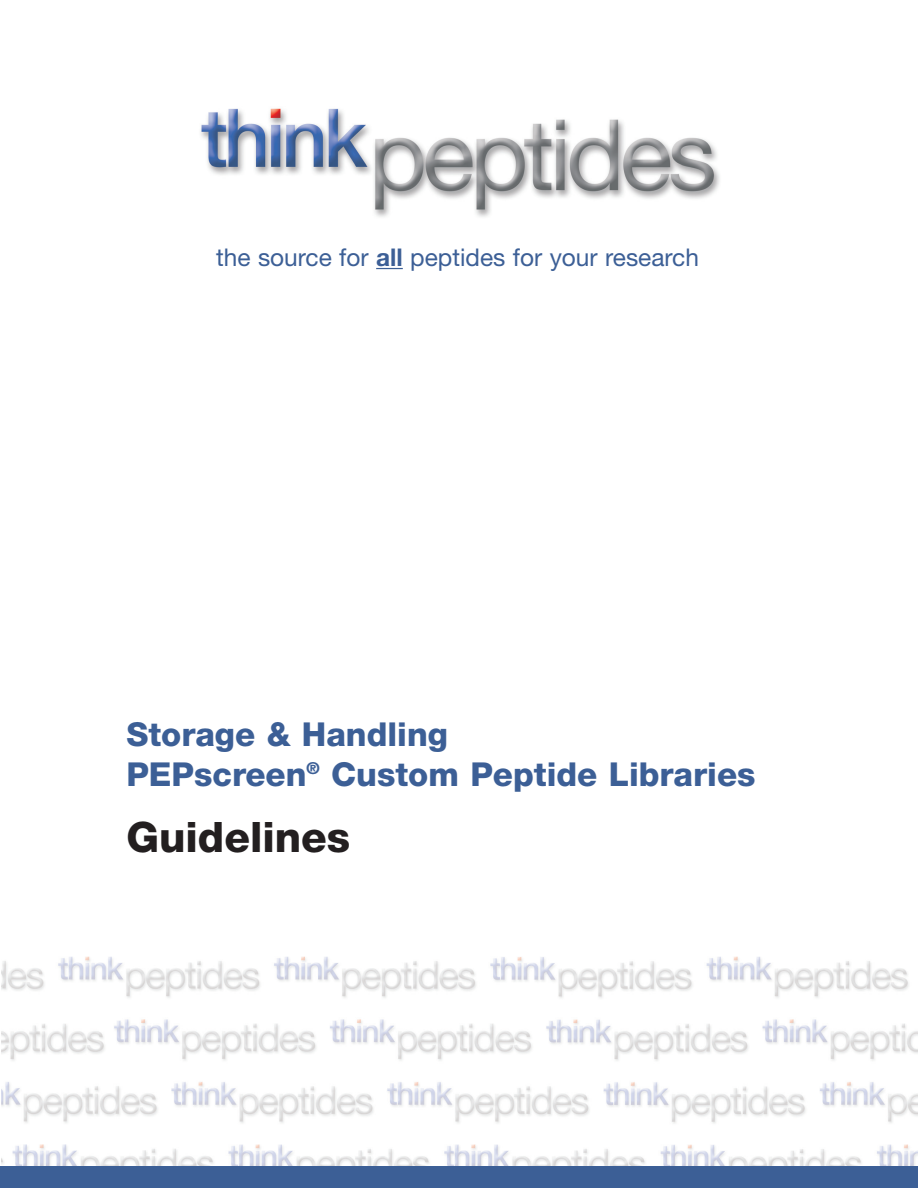
<style>
.page{position:relative;width:918px;height:1188px;background:#fff}
.page>*{position:absolute;margin:0;border:0;box-sizing:border-box;transform-origin:0 0}
.t1{font:800 42px "Helvetica Neue";color:#231f20}
.t2{font:800 33px/39.6px "Helvetica Neue";color:#3c5f96}
.t3{font:24.45px "Helvetica Neue";color:#3c5f96}
.s1{font-weight:700}
</style>
<div class="page">
<img style="left:1px;top:956px;width:917px;height:211px">
<img style="left:200px;top:108px;width:520px;height:109px">
<svg style="left:376px;top:268px;width:27px;height:1px"></svg>
<div style="left:0;top:1167px;width:918px;height:21px;background:#3c5f96"></div>
<p class="t3" style="left:216px;top:249px;width:484px">the source for <span class="s1">all</span> peptides for your research</p>
<p class="t2" style="left:126px;top:718px;width:631px">Storage &amp; Handling<br>PEPscreen<sup>®</sup> Custom Peptide Libraries</p>
<p class="t1" style="left:126px;top:822px;width:225px">Guidelines</p>
</div>
